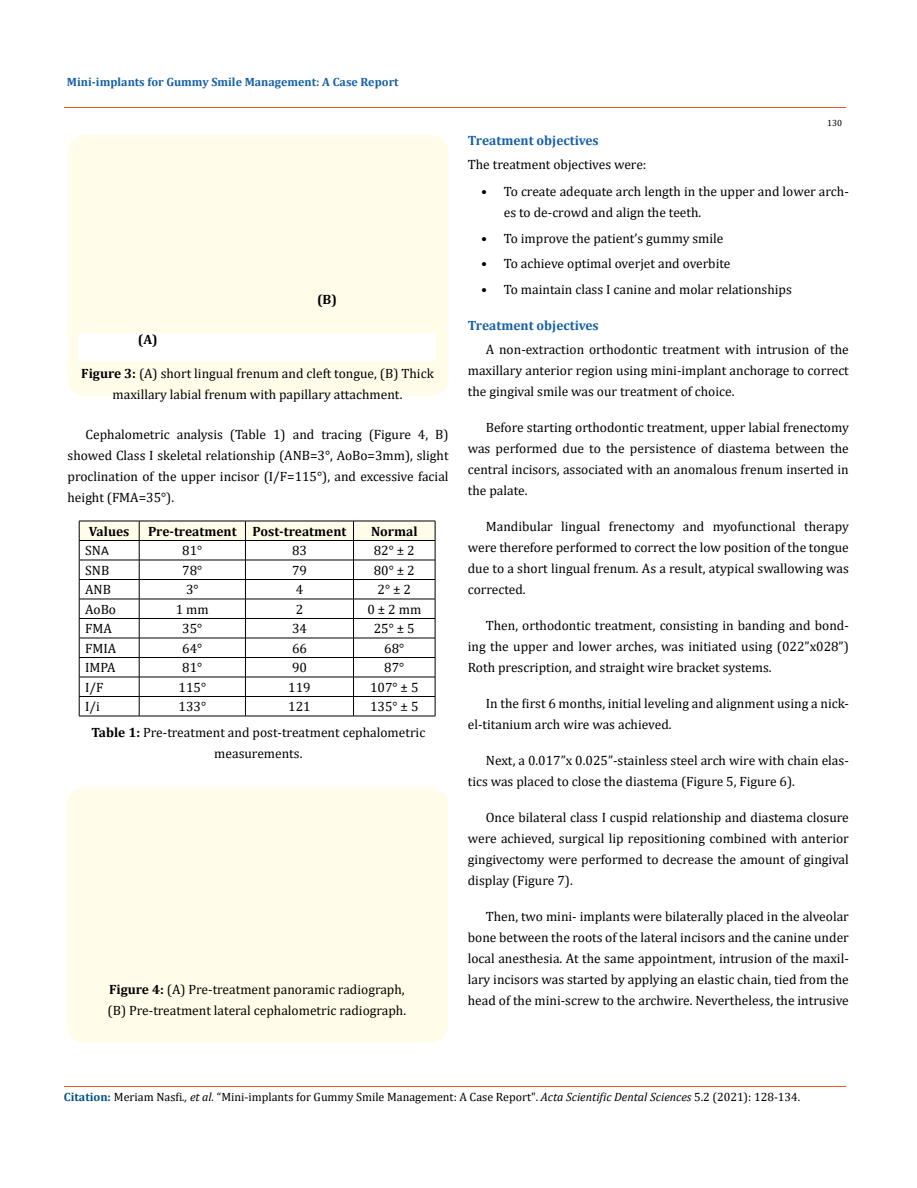
<style>
.page{position:relative;width:917px;height:1188px;background:#fff}
.page>*{position:absolute;margin:0;border:0;box-sizing:border-box;transform-origin:0 0}
.t1{font:13.5px/21px "Cambria";color:#000;text-align:justify}
.t2{font:700 13.5px "Cambria";color:#000}
.t3{font:700 13.5px "Cambria";color:#1560a6}
.t4{font:12px "Cambria";color:#000}
.t5{font:700 12px "Cambria";color:#1560a6}
.t6{font:9px "Cambria";color:#000}
.s1{font-weight:700}
.s2{font-family:"Calibri"}
.s3{font-weight:700;color:#035089}
.s4{font-style:italic}
</style>
<div class="page">
<div style="left:68px;top:135px;width:380px;height:261px;background:#fffde9;border-radius:18px"></div>
<div style="left:67px;top:787px;width:381px;height:256px;background:#fffde9;border-radius:18px"></div>
<svg style="left:79px;top:521px;width:357px;height:195px"></svg>
<hr style="left:79px;top:716px;width:60px;height:1px;background:#000">
<hr style="left:139px;top:716px;width:106px;height:1px;background:#000">
<hr style="left:245px;top:716px;width:108px;height:1px;background:#000">
<hr style="left:353px;top:716px;width:82px;height:1px;background:#000">
<div style="left:79px;top:333px;width:356px;height:28px;background:#fff"></div>
<hr style="left:64px;top:108px;width:781px;height:1px;background:#e05d1a">
<hr style="left:64px;top:1086px;width:781px;height:1px;background:#e05d1a">
<p class="t5" style="left:67px;top:73px;width:333px">Mini-implants for Gummy Smile Management: A Case Report</p>
<p class="t2" style="left:138px;top:330px;width:21px">(A)</p>
<p class="t2" style="left:317px;top:289px;width:21px">(B)</p>
<p class="t1" style="left:81px;top:363px;width:354px;text-align:center"><span class="s1">Figure 3:</span> (A) short lingual frenum and cleft tongue, (B) Thick maxillary labial frenum with papillary attachment.</p>
<p class="t1" style="left:68px;top:424px;width:382px;text-indent:18px">Cephalometric analysis (Table 1) and tracing (Figure 4, B) showed Class I skeletal relationship (ANB=3°, AoBo=3mm), slight proclination of the upper incisor (I/F=115°), and excessive facial height (FMA=35°).</p>
<p class="t2" style="left:89px;top:522px;width:42px">Values</p>
<p class="t2" style="left:148px;top:522px;width:200px">Pre-treatment Post-treatment</p>
<p class="t2" style="left:371px;top:522px;width:48px">Normal</p>
<p class="t1" style="left:85px;top:540px;width:25px">SN<span class="s2">A</span></p>
<p class="t1" style="left:182px;top:540px;width:22px">81°</p>
<p class="t1" style="left:292px;top:540px;width:16px">83</p>
<p class="t1" style="left:374px;top:540px;width:42px">82° ± 2</p>
<p class="t1" style="left:85px;top:560px;width:26px">SNB</p>
<p class="t1" style="left:182px;top:560px;width:22px">78°</p>
<p class="t1" style="left:292px;top:560px;width:16px">79</p>
<p class="t1" style="left:374px;top:560px;width:42px">80° ± 2</p>
<p class="t1" style="left:85px;top:579px;width:27px">ANB</p>
<p class="t1" style="left:186px;top:579px;width:14px">3°</p>
<p class="t1" style="left:296px;top:579px;width:9px">4</p>
<p class="t1" style="left:377px;top:579px;width:35px">2° ± 2</p>
<p class="t1" style="left:85px;top:599px;width:32px">AoBo</p>
<p class="t1" style="left:176px;top:599px;width:34px">1 mm</p>
<p class="t1" style="left:296px;top:599px;width:9px">2</p>
<p class="t1" style="left:367px;top:599px;width:55px">0 ± 2 mm</p>
<p class="t1" style="left:85px;top:618px;width:28px">FMA</p>
<p class="t1" style="left:182px;top:618px;width:22px">35°</p>
<p class="t1" style="left:292px;top:618px;width:16px">34</p>
<p class="t1" style="left:374px;top:618px;width:42px">25° ± 5</p>
<p class="t1" style="left:85px;top:638px;width:33px">FMIA</p>
<p class="t1" style="left:182px;top:638px;width:22px">64°</p>
<p class="t1" style="left:292px;top:638px;width:16px">66</p>
<p class="t1" style="left:384px;top:638px;width:22px">68°</p>
<p class="t1" style="left:85px;top:657px;width:32px">IMPA</p>
<p class="t1" style="left:182px;top:657px;width:22px">81°</p>
<p class="t1" style="left:292px;top:657px;width:16px">90</p>
<p class="t1" style="left:384px;top:657px;width:22px">87°</p>
<p class="t1" style="left:85px;top:677px;width:20px">I/F</p>
<p class="t1" style="left:178px;top:677px;width:29px">115°</p>
<p class="t1" style="left:288px;top:677px;width:24px">119</p>
<p class="t1" style="left:370px;top:677px;width:50px">107° ± 5</p>
<p class="t1" style="left:85px;top:696px;width:16px">I/i</p>
<p class="t1" style="left:178px;top:696px;width:29px">133°</p>
<p class="t1" style="left:288px;top:696px;width:24px">121</p>
<p class="t1" style="left:91px;top:694px;width:335px;line-height:26.1px;text-indent:279px">135° ± 5<br><span class="s1">Table 1:</span> Pre-treatment and post-treatment cephalometric</p>
<p class="t1" style="left:214px;top:743px;width:90px">measurements.</p>
<p class="t1" style="left:108px;top:979px;width:300px"><span class="s1">Figure 4:</span> (A) Pre-treatment panoramic radiograph, (B) Pre-treatment lateral cephalometric radiograph.</p>
<p class="t6" style="left:827px;top:118px;width:16px">130</p>
<p class="t3" style="left:468px;top:131px;width:132px">Treatment objectives</p>
<p class="t1" style="left:468px;top:154px;width:180px">The treatment objectives were:</p>
<p class="t1" style="left:504px;top:181px;width:346px;text-indent:-23px">• To create adequate arch length in the upper and lower arch&shy;es to de-crowd and align the teeth.</p>
<p class="t1" style="left:481px;top:228px;width:244px">• To improve the patient’s gummy smile</p>
<p class="t1" style="left:481px;top:253px;width:251px">• To achieve optimal overjet and overbite</p>
<p class="t1" style="left:481px;top:279px;width:312px">• To maintain class I canine and molar relationships</p>
<p class="t3" style="left:468px;top:316px;width:132px">Treatment objectives</p>
<p class="t1" style="left:468px;top:339px;width:382px;text-indent:18px">A non-extraction orthodontic treatment with intrusion of the maxillary anterior region using mini-implant anchorage to correct the gingival smile was our treatment of choice.</p>
<p class="t1" style="left:468px;top:417px;width:382px;text-indent:18px">Before starting orthodontic treatment, upper labial frenectomy was performed due to the persistence of diastema between the central incisors, associated with an anomalous frenum inserted in the palate.</p>
<p class="t1" style="left:468px;top:516px;width:382px;text-indent:18px">Mandibular lingual frenectomy and myofunctional therapy were therefore performed to correct the low position of the tongue due to a short lingual frenum. As a result, atypical swallowing was corrected.</p>
<p class="t1" style="left:468px;top:615px;width:382px;text-indent:18px">Then, orthodontic treatment, consisting in banding and bond&shy;ing the upper and lower arches, was initiated using (022”x028”)<br>Roth prescription, and straight wire bracket systems.</p>
<p class="t1" style="left:468px;top:693px;width:382px;text-indent:18px">In the first 6 months, initial leveling and alignment using a nick&shy;el-titanium arch wire was achieved.</p>
<p class="t1" style="left:468px;top:750px;width:382px;text-indent:18px">Next, a 0.017”x 0.025”-stainless steel arch wire with chain elas&shy;tics was placed to close the diastema (Figure 5, Figure 6).</p>
<p class="t1" style="left:468px;top:807px;width:382px;text-indent:18px">Once bilateral class I cuspid relationship and diastema closure were achieved, surgical lip repositioning combined with anterior gingivectomy were performed to decrease the amount of gingival display (Figure 7).</p>
<p class="t1" style="left:468px;top:906px;width:382px;text-indent:18px">Then, two mini- implants were bilaterally placed in the alveolar bone between the roots of the lateral incisors and the canine under local anesthesia. At the same appointment, intrusion of the maxil&shy;lary incisors was started by applying an elastic chain, tied from the head of the mini-screw to the archwire. Nevertheless, the intrusive</p>
<p class="t4" style="left:64px;top:1090px;width:738px"><span class="s3">Citation:</span> Meriam Nasfi<span class="s4">., et al.</span> “Mini-implants for Gummy Smile Management: A Case Report". <span class="s4">Acta Scientific Dental Sciences</span> 5.2 (2021): 128-134.</p>
</div>
